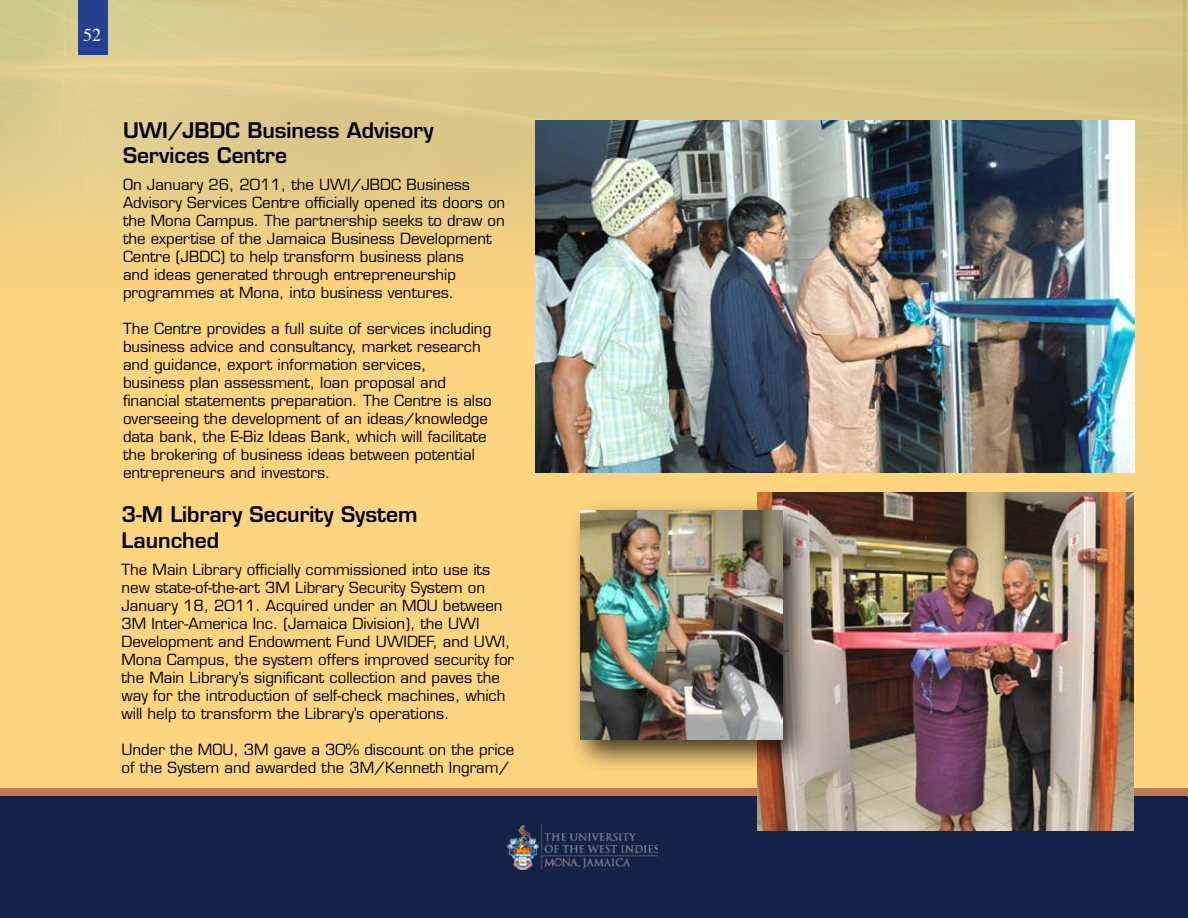
<style>
.page{position:relative;width:1188px;height:918px;background:#fff}
.page>*{position:absolute;margin:0;border:0;box-sizing:border-box;transform-origin:0 0}
.t1{font:600 21px/25.2px "Eurostile";color:#000}
.t2{font:18px "Times";color:#fff}
.t3{font:15px/18px "Eurostile";color:#000}
</style>
<div class="page">
<div style="left:0;top:0;width:1188px;height:804px;background:#fdd47f"></div>
<img style="left:0;top:0;width:1187px;height:375px">
<div style="left:78px;top:0;width:29px;height:54px;background:#25408f"></div>
<div style="left:0;top:788px;width:1188px;height:10px;background:#c27654"></div>
<div style="left:0;top:797px;width:1188px;height:121px;background:#142248"></div>
<img style="left:507px;top:825px;width:151px;height:45px">
<img style="left:536px;top:121px;width:599px;height:352px">
<img style="left:757px;top:493px;width:377px;height:338px">
<div style="left:567px;top:498px;width:248px;height:274px;background:#000;opacity:.75"></div>
<img style="left:580px;top:511px;width:202px;height:229px">
<p class="t2" style="left:83px;top:18px;width:19px">52</p>
<h1 class="t1" style="left:123px;top:117px;width:312px">UWI/JBDC Business Advisory<br>Services Centre</h1>
<p class="t3" style="left:123px;top:175px;width:384px">On January 26, 2011, the UWI/JBDC Business Advisory Services Centre officially opened its doors on the Mona Campus. The partnership seeks to draw on the expertise of the Jamaica Business Development Centre (JBDC) to help transform business plans<br>and ideas generated through entrepreneurship programmes at Mona, into business ventures.</p>
<p class="t3" style="left:123px;top:319px;width:370px">The Centre provides a full suite of services including business advice and consultancy, market research and guidance, export information services,<br>business plan assessment, loan proposal and financial statements preparation. The Centre is also overseeing the development of an ideas/knowledge data bank, the E-Biz Ideas Bank, which will facilitate the brokering of business ideas between potential entrepreneurs and investors.</p>
<h1 class="t1" style="left:122px;top:502px;width:297px">3-M Library Security System<br>Launched</h1>
<p class="t3" style="left:122px;top:560px;width:394px">The Main Library officially commissioned into use its new state-of-the-art 3M Library Security System on January 18, 2011. Acquired under an MOU between 3M Inter-America Inc. (Jamaica Division), the UWI Development and Endowment Fund UWIDEF, and UWI, Mona Campus, the system offers improved security for the Main Library’s significant collection and paves the way for the introduction of self-check machines, which will help to transform the Library’s operations.</p>
<p class="t3" style="left:122px;top:740px;width:394px">Under the MOU, 3M gave a 30% discount on the price of the System and awarded the 3M/Kenneth Ingram/</p>
</div>
